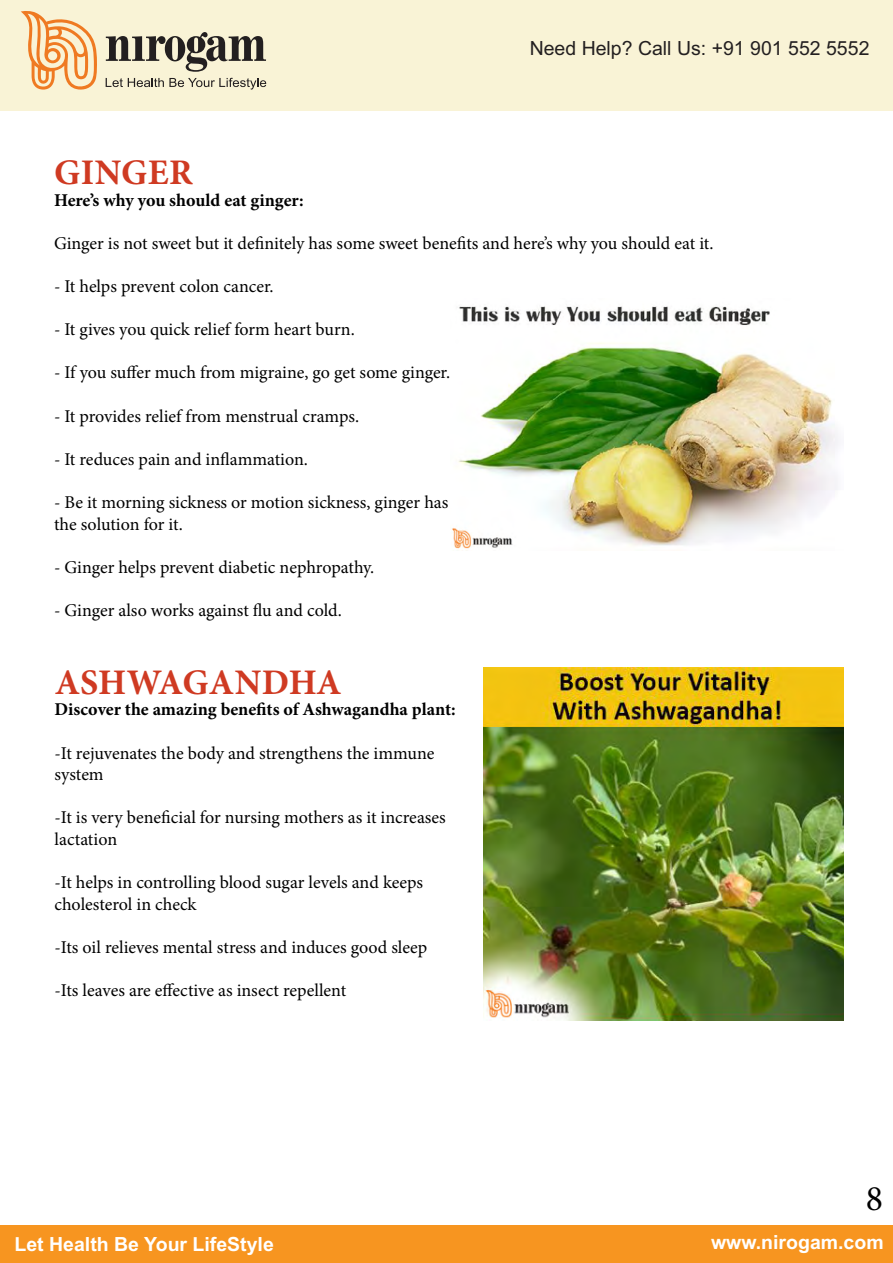
<style>
.page{position:relative;width:893px;height:1263px;background:#fff}
.page>*{position:absolute;margin:0;border:0;box-sizing:border-box;transform-origin:0 0}
.t1{font:700 36px "Minion Pro";letter-spacing:.01em;color:#cf3a22}
.t2{font:36px "Minion Pro";color:#000}
.t3{font:700 19.5px "Arial";color:#fff}
.t4{font:19.5px "Arial";color:#231f20}
.t5{font:18px/21.6px "Minion Pro";letter-spacing:-.005em;color:#000}
.t6{font:700 18px "Minion Pro";color:#000}
</style>
<div class="page">
<div style="left:0;top:0;width:893px;height:111px;background:#f9f3d6"></div>
<div style="left:0;top:1225px;width:893px;height:38px;background:#f79520"></div>
<svg style="left:21px;top:11px;width:76px;height:79px"></svg>
<svg style="left:106px;top:78px;width:160px;height:12px"></svg>
<svg style="left:106px;top:32px;width:160px;height:40px"></svg>
<img style="left:452px;top:306px;width:386px;height:243px">
<img style="left:484px;top:668px;width:359px;height:352px">
<p class="t4" style="left:530px;top:36px;width:341px">Need Help? Call Us: +91 901 552 5552</p>
<h1 class="t1" style="left:54px;top:147px;width:140px">Ginger</h1>
<p class="t6" style="left:54px;top:187px;width:251px">Here’s why you should eat ginger:</p>
<p class="t5" style="left:54px;top:232px;width:661px">Ginger is not sweet but it definitely has some sweet benefits and here’s why you should eat it.</p>
<p class="t5" style="left:54px;top:275px;width:221px">- It helps prevent colon cancer.</p>
<p class="t5" style="left:54px;top:319px;width:302px">- It gives you quick relief form heart burn.</p>
<p class="t5" style="left:54px;top:362px;width:398px">- If you suffer much from migraine, go get some ginger.</p>
<p class="t5" style="left:54px;top:405px;width:307px">- It provides relief from menstrual cramps.</p>
<p class="t5" style="left:54px;top:448px;width:255px">- It reduces pain and inflammation.</p>
<p class="t5" style="left:54px;top:491px;width:396px">- Be it morning sickness or motion sickness, ginger has the solution for it.</p>
<p class="t5" style="left:54px;top:556px;width:322px">- Ginger helps prevent diabetic nephropathy.</p>
<p class="t5" style="left:54px;top:599px;width:289px">- Ginger also works against flu and cold.</p>
<h1 class="t1" style="left:55px;top:657px;width:288px">Ashwagandha</h1>
<p class="t6" style="left:55px;top:697px;width:403px">Discover the amazing benefits of Ashwagandha plant:</p>
<p class="t5" style="left:55px;top:742px;width:381px">-It rejuvenates the body and strengthens the immune system</p>
<p class="t5" style="left:55px;top:807px;width:393px">-It is very beneficial for nursing mothers as it increases lactation</p>
<p class="t5" style="left:55px;top:872px;width:370px">-It helps in controlling blood sugar levels and keeps cholesterol in check</p>
<p class="t5" style="left:55px;top:936px;width:374px">-Its oil relieves mental stress and induces good sleep</p>
<p class="t5" style="left:55px;top:980px;width:293px">-Its leaves are effective as insect repellent</p>
<h1 class="t2" style="left:866px;top:1174px;width:19px">8</h1>
<p class="t3" style="left:15px;top:1231px;width:261px">Let Health Be Your LifeStyle</p>
<p class="t3" style="left:711px;top:1229px;width:174px">www.nirogam.com</p>
</div>
